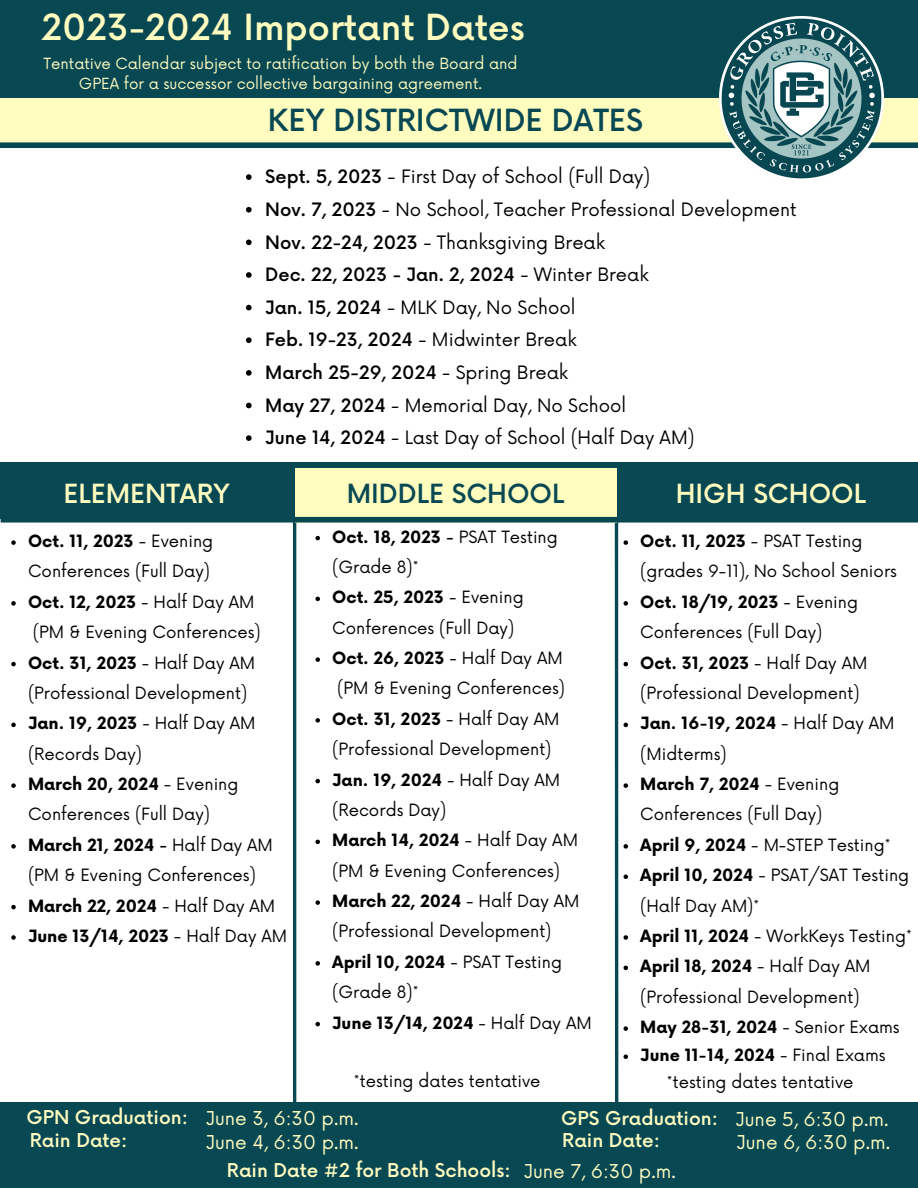
<style>
.page{position:relative;width:918px;height:1188px;background:#fff}
.page>*{position:absolute;margin:0;border:0;box-sizing:border-box;transform-origin:0 0}
.t1{font:500 35.1px "Now";color:#fffcc0}
.t2{font:500 29.7px "Now";color:#084853}
.t3{font:500 25.8px "Now";color:#fffcc0}
.t4{font:500 25.8px "Now";color:#084853}
.t5{font:500 18.6px "Now";color:#fffcc0}
.t6{font:18.6px "Now";color:#fffcc0}
.t7{font:18px "Now";color:#000}
.t8{font:500 18px "Now";color:#000}
.t9{font:16.5px/30.3px "Now";color:#000}
.t10{font:700 16.5px "Now";color:#000}
.t11{font:15px/20.2px "Now";color:#fffcc0;text-align:center}
.s1{font-weight:500}
.s2{font-weight:400}
.s3{font-weight:700}
</style>
<div class="page">
<div style="left:0;top:97px;width:918px;height:51px;background:#fffcc0"></div>
<div style="left:0;top:462px;width:918px;height:57px;background:#084853"></div>
<hr style="left:293px;top:520px;width:3px;height:622px;background:#084853">
<hr style="left:615px;top:497px;width:3px;height:645px;background:#084853">
<div style="left:295px;top:468px;width:321px;height:55px;background:#fffcc0"></div>
<div style="left:1px;top:517px;width:917px;height:6px;background:#084853"></div>
<div style="left:0;top:1103px;width:918px;height:85px;background:#084853"></div>
<div style="left:0;top:0;width:918px;height:97px;background:#084853"></div>
<div style="left:0;top:142px;width:918px;height:6px;background:#084853"></div>
<img style="left:719px;top:16px;width:164px;height:163px">
<svg style="left:246px;top:174px;width:6px;height:6px"></svg>
<svg style="left:246px;top:207px;width:6px;height:6px"></svg>
<svg style="left:246px;top:240px;width:6px;height:5px"></svg>
<svg style="left:246px;top:272px;width:6px;height:6px"></svg>
<svg style="left:246px;top:305px;width:6px;height:5px"></svg>
<svg style="left:246px;top:337px;width:6px;height:6px"></svg>
<svg style="left:246px;top:370px;width:6px;height:6px"></svg>
<svg style="left:246px;top:403px;width:6px;height:5px"></svg>
<svg style="left:246px;top:435px;width:6px;height:6px"></svg>
<svg style="left:624px;top:540px;width:4px;height:5px"></svg>
<svg style="left:624px;top:601px;width:4px;height:5px"></svg>
<svg style="left:624px;top:662px;width:4px;height:4px"></svg>
<svg style="left:624px;top:723px;width:4px;height:4px"></svg>
<svg style="left:624px;top:783px;width:4px;height:5px"></svg>
<svg style="left:624px;top:844px;width:4px;height:5px"></svg>
<svg style="left:624px;top:874px;width:4px;height:5px"></svg>
<svg style="left:624px;top:935px;width:4px;height:5px"></svg>
<svg style="left:624px;top:966px;width:4px;height:4px"></svg>
<svg style="left:624px;top:1026px;width:4px;height:5px"></svg>
<svg style="left:624px;top:1054px;width:4px;height:5px"></svg>
<svg style="left:11px;top:540px;width:5px;height:5px"></svg>
<svg style="left:11px;top:601px;width:5px;height:5px"></svg>
<svg style="left:11px;top:662px;width:5px;height:4px"></svg>
<svg style="left:11px;top:723px;width:5px;height:4px"></svg>
<svg style="left:11px;top:783px;width:5px;height:5px"></svg>
<svg style="left:11px;top:844px;width:5px;height:5px"></svg>
<svg style="left:11px;top:905px;width:5px;height:4px"></svg>
<svg style="left:11px;top:935px;width:5px;height:5px"></svg>
<svg style="left:315px;top:536px;width:5px;height:4px"></svg>
<svg style="left:315px;top:597px;width:5px;height:4px"></svg>
<svg style="left:315px;top:657px;width:5px;height:5px"></svg>
<svg style="left:315px;top:718px;width:5px;height:5px"></svg>
<svg style="left:315px;top:779px;width:5px;height:4px"></svg>
<svg style="left:315px;top:840px;width:5px;height:4px"></svg>
<svg style="left:315px;top:900px;width:5px;height:5px"></svg>
<svg style="left:315px;top:961px;width:5px;height:5px"></svg>
<svg style="left:315px;top:1022px;width:5px;height:4px"></svg>
<p class="t1" style="left:41px;top:9px;width:485px">2023-2024 Important Dates</p>
<p class="t11" style="left:43px;top:54px;width:476px">Tentative Calendar subject to ratification by both the Board and<br>GPEA for a successor collective bargaining agreement.</p>
<p class="t2" style="left:268px;top:104px;width:377px">KEY DISTRICTWIDE DATES</p>
<p class="t7" style="left:265px;top:167px;width:386px"><span class="s1">Sept. 5, 2023</span> - First Day of School (Full Day)</p>
<p class="t7" style="left:265px;top:199px;width:533px"><span class="s1">Nov. 7, 2023</span> - No School, Teacher Professional Development</p>
<p class="t7" style="left:265px;top:232px;width:341px"><span class="s1">Nov. 22-24, 2023</span> - Thanksgiving Break</p>
<p class="t8" style="left:265px;top:265px;width:385px">Dec. 22, 2023 - Jan. 2, 2024 <span class="s2">- Winter Break</span></p>
<p class="t7" style="left:265px;top:297px;width:312px"><span class="s1">Jan. 15, 2024</span> - MLK Day, No School</p>
<p class="t7" style="left:265px;top:330px;width:313px"><span class="s1">Feb. 19-23, 2024</span> - Midwinter Break</p>
<p class="t8" style="left:265px;top:363px;width:304px">March 25-29, 2024 <span class="s2">- Spring Break</span></p>
<p class="t7" style="left:265px;top:395px;width:362px"><span class="s1">May 27, 2024</span> - Memorial Day, No School</p>
<p class="t7" style="left:265px;top:428px;width:431px"><span class="s1">June 14, 2024</span> - Last Day of School (Half Day AM)</p>
<p class="t4" style="left:347px;top:480px;width:219px">MIDDLE SCHOOL</p>
<p class="t3" style="left:676px;top:479px;width:192px">HIGH SCHOOL</p>
<p class="t3" style="left:64px;top:479px;width:168px">ELEMENTARY</p>
<p class="t9" style="left:28px;top:527px;width:187px"><span class="s3">Oct. 11, 2023</span> - Evening<br>Conferences (Full Day)</p>
<p class="t9" style="left:28px;top:588px;width:234px;text-align:center"><span class="s3">Oct. 12, 2023</span> - Half Day AM (PM &amp; Evening Conferences)</p>
<p class="t9" style="left:28px;top:648px;width:229px"><span class="s3">Oct. 31, 2023</span> - Half Day AM (Professional Development)</p>
<p class="t9" style="left:28px;top:709px;width:229px"><span class="s3">Jan. 19, 2023</span> - Half Day AM (Records Day)</p>
<p class="t9" style="left:28px;top:770px;width:212px"><span class="s3">March 20, 2024</span> - Evening<br>Conferences (Full Day)</p>
<p class="t9" style="left:28px;top:831px;width:246px"><span class="s3">March 21, 2024</span> <span class="s1">-</span> Half Day AM (PM &amp; Evening Conferences)</p>
<p class="t10" style="left:28px;top:897px;width:249px">March 22, 2024 <span class="s2">- Half Day AM</span></p>
<p class="t10" style="left:28px;top:927px;width:261px">June 13/14, 2023 <span class="s2">- Half Day AM</span></p>
<p class="t9" style="left:332px;top:522px;width:227px"><span class="s3">Oct. 18, 2023</span> <span class="s1">-</span> PSAT Testing (Grade 8)*</p>
<p class="t9" style="left:332px;top:583px;width:193px"><span class="s3">Oct. 25, 2023</span> - Evening<br>Conferences (Full Day)</p>
<p class="t9" style="left:332px;top:644px;width:234px;text-align:center"><span class="s3">Oct. 26, 2023</span> - Half Day AM (PM &amp; Evening Conferences)</p>
<p class="t9" style="left:332px;top:705px;width:229px"><span class="s3">Oct. 31, 2023</span> - Half Day AM (Professional Development)</p>
<p class="t9" style="left:332px;top:765px;width:229px"><span class="s3">Jan. 19, 2024</span> - Half Day AM (Records Day)</p>
<p class="t9" style="left:332px;top:826px;width:247px"><span class="s3">March 14, 2024</span> - Half Day AM (PM &amp; Evening Conferences)</p>
<p class="t9" style="left:332px;top:887px;width:249px"><span class="s3">March 22, 2024</span> - Half Day AM (Professional Development)</p>
<p class="t9" style="left:332px;top:948px;width:231px"><span class="s3">April 10, 2024</span> - PSAT Testing (Grade 8)*</p>
<p class="t10" style="left:332px;top:1014px;width:261px">June 13/14, 2024 <span class="s2">- Half Day AM</span></p>
<p class="t9" style="left:354px;top:1067px;width:188px">*testing dates tentative</p>
<p class="t6" style="left:206px;top:1108px;width:154px">June 3, 6:30 p.m.</p>
<p class="t5" style="left:561px;top:1109px;width:158px">GPS Graduation:</p>
<p class="t9" style="left:640px;top:527px;width:258px"><span class="s3">Oct. 11, 2023</span> - PSAT Testing (grades 9-11), No School Seniors</p>
<p class="t9" style="left:640px;top:588px;width:219px"><span class="s3">Oct. 18/19, 2023</span> - Evening<br>Conferences (Full Day)</p>
<p class="t9" style="left:640px;top:648px;width:229px"><span class="s3">Oct. 31, 2023</span> - Half Day AM (Professional Development)</p>
<p class="t9" style="left:640px;top:709px;width:256px"><span class="s3">Jan. 16-19, 2024</span> - Half Day AM (Midterms)</p>
<p class="t9" style="left:640px;top:770px;width:201px"><span class="s3">March 7, 2024</span> - Evening<br>Conferences (Full Day)</p>
<p class="t9" style="left:640px;top:831px;width:252px"><span class="s3">April 9, 2024</span> - M-STEP Testing*</p>
<p class="t9" style="left:640px;top:861px;width:270px"><span class="s3">April 10, 2024</span> - PSAT/SAT Testing (Half Day AM)*</p>
<p class="t9" style="left:640px;top:922px;width:273px"><span class="s3">April 11, 2024</span> - WorkKeys Testing*</p>
<p class="t9" style="left:640px;top:952px;width:232px"><span class="s3">April 18, 2024</span> - Half Day AM (Professional Development)</p>
<p class="t10" style="left:640px;top:1018px;width:261px">May 28-31, 2024 <span class="s2">- Senior Exams</span></p>
<p class="t10" style="left:640px;top:1046px;width:247px">June 11-14, 2024 <span class="s2">- Final Exams</span></p>
<p class="t9" style="left:667px;top:1068px;width:188px">*testing dates tentative</p>
<p class="t5" style="left:26px;top:1108px;width:163px">GPN Graduation:</p>
<p class="t6" style="left:736px;top:1109px;width:154px">June 5, 6:30 p.m.</p>
<p class="t5" style="left:30px;top:1130px;width:99px">Rain Date:</p>
<p class="t6" style="left:206px;top:1132px;width:154px">June 4, 6:30 p.m.</p>
<p class="t5" style="left:562px;top:1130px;width:99px">Rain Date:</p>
<p class="t6" style="left:737px;top:1132px;width:155px">June 6, 6:30 p.m.</p>
<p class="t5" style="left:227px;top:1161px;width:285px">Rain Date #2 for Both Schools:</p>
<p class="t6" style="left:524px;top:1161px;width:154px">June 7, 6:30 p.m.</p>
</div>
